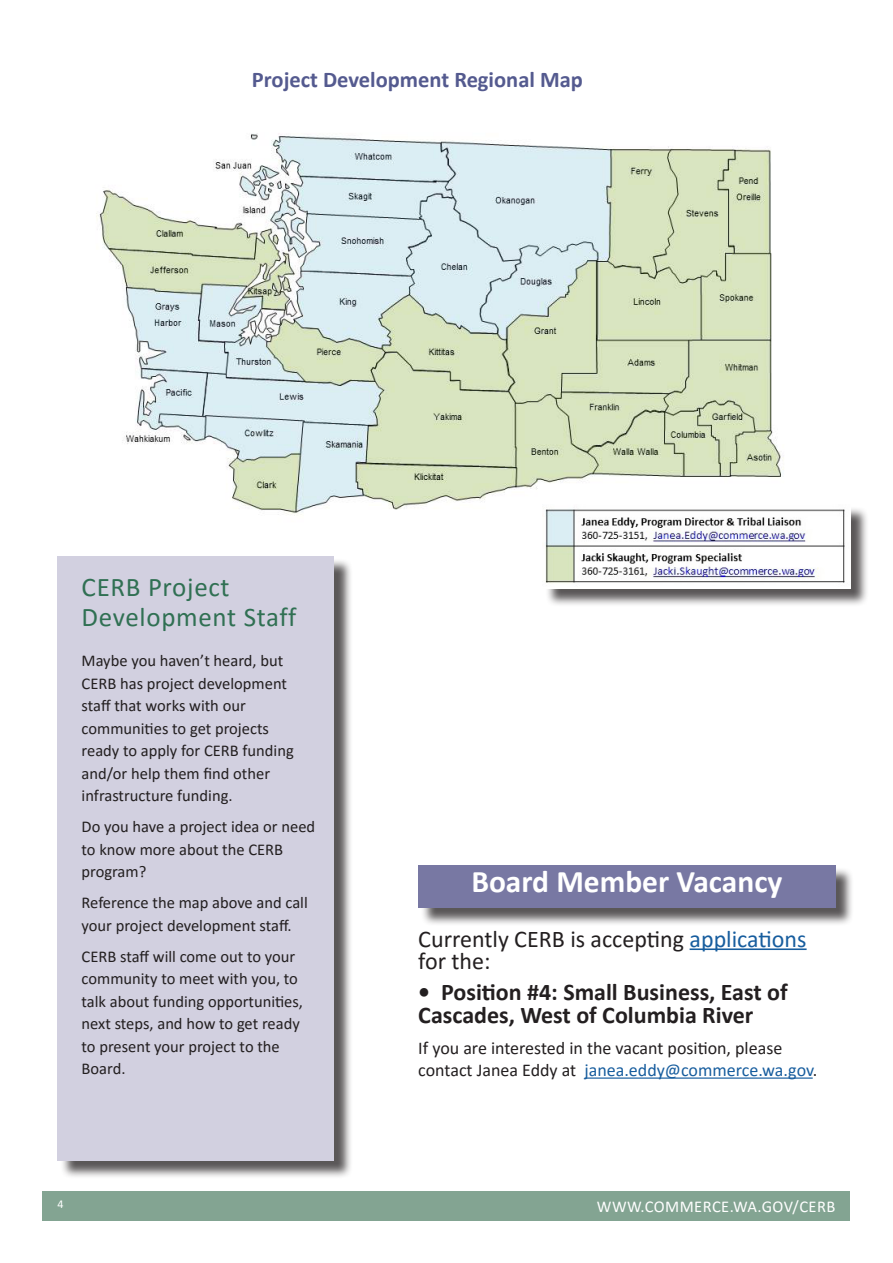
<style>
.page{position:relative;width:893px;height:1263px;background:#fff}
.page>*{position:absolute;margin:0;border:0;box-sizing:border-box;transform-origin:0 0}
.t1{font:700 31.5px "Calibri";color:#fff}
.t2{font:27px/30px "Calibri";letter-spacing:.025em;color:#307053}
.t3{font:700 24px/22.5px "Calibri";color:#231f20}
.t4{font:24px/22.5px "Calibri";color:#231f20}
.t5{font:700 22.5px "Calibri";color:#545a8f}
.t6{font:18px/22.5px "Calibri";color:#231f20}
.t7{font:16.5px/22.5px "Calibri";color:#231f20}
.t8{font:16.5px "Calibri";letter-spacing:.025em;color:#fff}
.t9{font:12px "Calibri";color:#fff}
.s1{color:#175d9e}
</style>
<div class="page">
<div style="left:43px;top:1191px;width:807px;height:29px;background:#83a492"></div>
<img style="left:96px;top:133px;width:688px;height:382px">
<div style="left:545px;top:507px;width:324px;height:100px;background:#231f20;opacity:.75"></div>
<img style="left:542px;top:504px;width:308px;height:85px">
<div style="left:60px;top:559px;width:292px;height:620px;background:#231f20;opacity:.75"></div>
<div style="left:58px;top:556px;width:276px;height:604px;background:#d2d0e0"></div>
<hr style="left:690px;top:948px;width:117px;height:2px;background:#175d9e">
<hr style="left:584px;top:1077px;width:229px;height:2px;background:#175d9e">
<div style="left:420px;top:867px;width:434px;height:59px;background:#231f20;opacity:.75"></div>
<div style="left:418px;top:865px;width:417px;height:43px;background:#7878a3"></div>
<p class="t5" style="left:252px;top:64px;width:333px">Project Development Regional Map</p>
<p class="t2" style="left:82px;top:571px;width:216px">CERB Project<br>Development Staff</p>
<p class="t7" style="left:82px;top:649px;width:214px">Maybe you haven’t heard, but<br>CERB has project development staff that works with our communities to get projects ready to apply for CERB funding and/or help them find other infrastructure funding.</p>
<p class="t7" style="left:82px;top:815px;width:235px">Do you have a project idea or need to know more about the CERB program?</p>
<p class="t7" style="left:82px;top:891px;width:228px">Reference the map above and call your project development staff.</p>
<p class="t7" style="left:82px;top:944px;width:223px">CERB staff will come out to your community to meet with you, to talk about funding opportunities, next steps, and how to get ready to present your project to the<br>Board.</p>
<p class="t1" style="left:471px;top:859px;width:313px">Board Member Vacancy</p>
<p class="t4" style="left:418px;top:927px;width:390px">Currently CERB is accepting <span class="s1">applications </span>for the:</p>
<p class="t3" style="left:418px;top:980px;width:371px">• Position #4: Small Business, East of<br>Cascades, West of Columbia River</p>
<p class="t6" style="left:418px;top:1036px;width:400px">If you are interested in the vacant position, please contact Janea Eddy at <span class="s1">janea.eddy@commerce.wa.gov</span>.</p>
<p class="t9" style="left:58px;top:1196px;width:8px">4</p>
<p class="t8" style="left:597px;top:1195px;width:240px">WWW.COMMERCE.WA.GOV/CERB</p>
</div>
